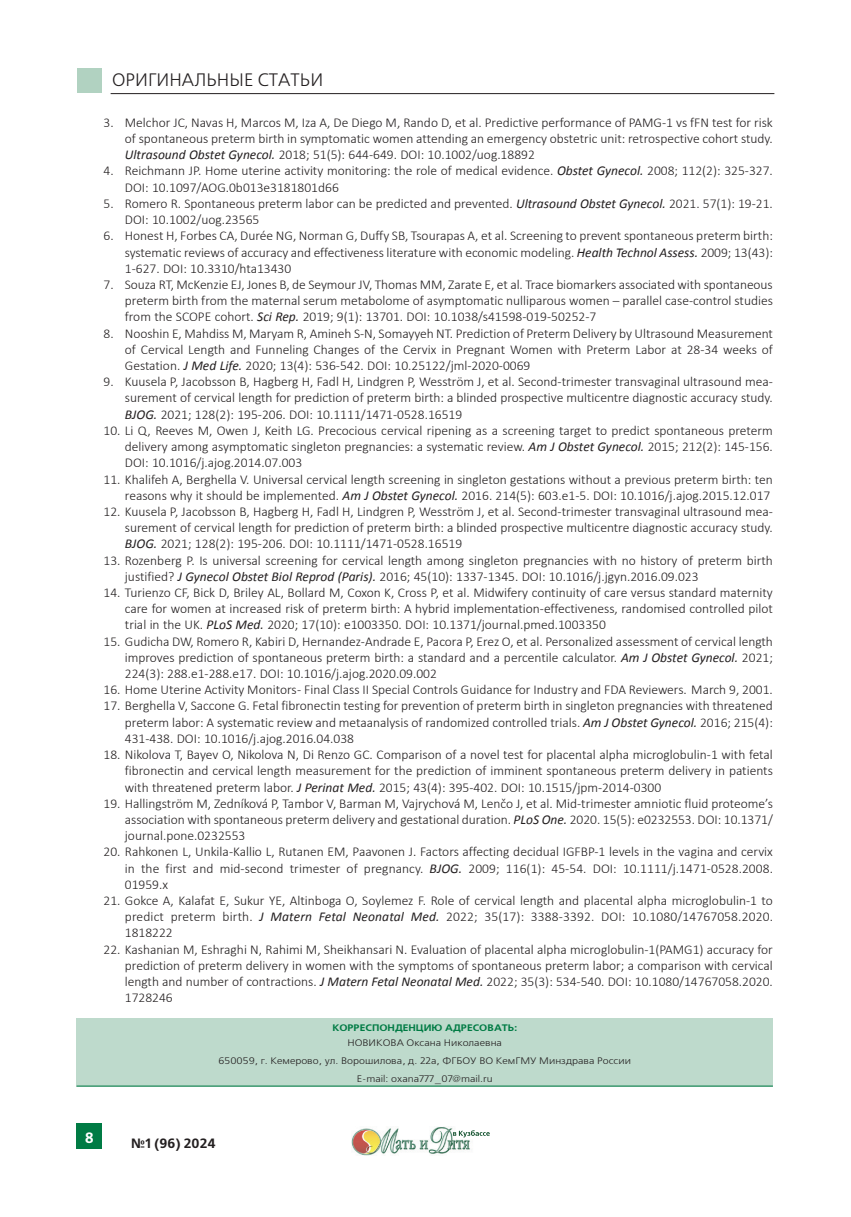
<style>
.page{position:relative;width:851px;height:1217px;background:#fff}
.page>*{position:absolute;margin:0;border:0;box-sizing:border-box;transform-origin:0 0}
.t1{font:18px "Free Set C";color:#231f20}
.t2{font:700 15px "Free Set C";color:#fff}
.t3{font:300 13.5px/16.2px "Calibri";color:#231f20;text-align:justify}
.t4{font:700 13.5px "Free Set C";color:#231f20}
.t5{font:9.45px/18px "Free Set C";color:#231f20;text-align:center;scale:1.11 1}
.t6{font:700 9.45px "Free Set C";color:#007b44;scale:1.11 1}
.s1{font-weight:400;font-style:italic}
</style>
<div class="page">
<div style="left:77px;top:1123px;width:25px;height:25px;background:#007b44"></div>
<div style="left:77px;top:69px;width:24px;height:24px;background:#b1d2c1"></div>
<hr style="left:111px;top:93px;width:663px;height:1px;background:#231f20">
<img style="left:351px;top:1127px;width:139px;height:28px">
<img style="left:453px;top:1129px;width:36px;height:8px">
<div style="left:77px;top:1017px;width:695px;height:68px;background:#bedacc"></div>
<hr style="left:77px;top:1085px;width:695px;height:1px;background:#007b44">
<h1 class="t1" style="left:112px;top:70px;width:212px">ОРИГИНАЛЬНЫЕ СТАТЬИ</h1>
<p class="t3" style="left:125px;top:114px;width:649px;text-indent:-21px">3. Melchor JC, Navas H, Marcos M, Iza A, De Diego M, Rando D, et al. Predictive performance of PAMG-1 vs fFN test for risk of spontaneous preterm birth in symptomatic women attending an emergency obstetric unit: retrospective cohort study.<br><span class="s1">Ultrasound Obstet Gynecol.</span> 2018; 51(5): 644-649. DOI: 10.1002/uog.18892</p>
<p class="t3" style="left:125px;top:163px;width:649px;text-indent:-21px">4. Reichmann JP. Home uterine activity monitoring: the role of medical evidence. <span class="s1">Obstet Gynecol.</span> 2008; 112(2): 325-327.<br>DOI: 10.1097/AOG.0b013e3181801d66</p>
<p class="t3" style="left:125px;top:195px;width:649px;text-indent:-21px">5. Romero R. Spontaneous preterm labor can be predicted and prevented. <span class="s1">Ultrasound Obstet Gynecol.</span> 2021. 57(1): 19-21.<br>DOI: 10.1002/uog.23565</p>
<p class="t3" style="left:125px;top:227px;width:649px;text-indent:-21px">6. Honest H, Forbes CA, Durée NG, Norman G, Duffy SB, Tsourapas A, et al. Screening to prevent spontaneous preterm birth: systematic reviews of accuracy and effectiveness literature with economic modeling. <span class="s1">Health Technol Assess.</span> 2009; 13(43):<br>1-627. DOI: 10.3310/hta13430</p>
<p class="t3" style="left:125px;top:276px;width:649px;text-indent:-21px">7. Souza RT, McKenzie EJ, Jones B, de Seymour JV, Thomas MM, Zarate E, et al. Trace biomarkers associated with spontaneous preterm birth from the maternal serum metabolome of asymptomatic nulliparous women – parallel case-control studies from the SCOPE cohort. <span class="s1">Sci Rep.</span> 2019; 9(1): 13701. DOI: 10.1038/s41598-019-50252-7</p>
<p class="t3" style="left:125px;top:325px;width:649px;text-indent:-21px">8. Nooshin E, Mahdiss M, Maryam R, Amineh S-N, Somayyeh NT. Prediction of Preterm Delivery by Ultrasound Measurement of Cervical Length and Funneling Changes of the Cervix in Pregnant Women with Preterm Labor at 28-34 weeks of Gestation. <span class="s1">J Med Life.</span> 2020; 13(4): 536-542. DOI: 10.25122/jml-2020-0069</p>
<p class="t3" style="left:125px;top:373px;width:649px;text-indent:-21px">9. Kuusela P, Jacobsson B, Hagberg H, Fadl H, Lindgren P, Wesström J, et al. Second-trimester transvaginal ultrasound mea&shy;surement of cervical length for prediction of preterm birth: a blinded prospective multicentre diagnostic accuracy study.<br><span class="s1">BJOG.</span> 2021; 128(2): 195-206. DOI: 10.1111/1471-0528.16519</p>
<p class="t3" style="left:125px;top:422px;width:649px;text-indent:-21px">10. Li Q, Reeves M, Owen J, Keith LG. Precocious cervical ripening as a screening target to predict spontaneous preterm delivery among asymptomatic singleton pregnancies: a systematic review. <span class="s1">Am J Obstet Gynecol.</span> 2015; 212(2): 145-156.<br>DOI: 10.1016/j.ajog.2014.07.003</p>
<p class="t3" style="left:104px;top:470px;width:670px;text-align:right">11. Khalifeh A, Berghella V. Universal cervical length screening in singleton gestations without a previous preterm birth: ten reasons why it should be implemented. <span class="s1">Am J Obstet Gynecol.</span> 2016. 214(5): 603.e1-5. DOI: 10.1016/j.ajog.2015.12.017</p>
<p class="t3" style="left:125px;top:503px;width:649px;text-indent:-21px">12. Kuusela P, Jacobsson B, Hagberg H, Fadl H, Lindgren P, Wesström J, et al. Second-trimester transvaginal ultrasound mea&shy;surement of cervical length for prediction of preterm birth: a blinded prospective multicentre diagnostic accuracy study.<br><span class="s1">BJOG.</span> 2021; 128(2): 195-206. DOI: 10.1111/1471-0528.16519</p>
<p class="t3" style="left:125px;top:551px;width:649px;text-indent:-21px">13. Rozenberg P. Is universal screening for cervical length among singleton pregnancies with no history of preterm birth justified? <span class="s1">J Gynecol Obstet Biol Reprod (Paris).</span> 2016; 45(10): 1337-1345. DOI: 10.1016/j.jgyn.2016.09.023</p>
<p class="t3" style="left:125px;top:584px;width:649px;text-indent:-21px">14. Turienzo CF, Bick D, Briley AL, Bollard M, Coxon K, Cross P, et al. Midwifery continuity of care versus standard maternity care for women at increased risk of preterm birth: A hybrid implementation-effectiveness, randomised controlled pilot trial in the UK. <span class="s1">PLoS Med.</span> 2020; 17(10): e1003350. DOI: 10.1371/journal.pmed.1003350</p>
<p class="t3" style="left:125px;top:632px;width:649px;text-indent:-21px">15. Gudicha DW, Romero R, Kabiri D, Hernandez-Andrade E, Pacora P, Erez O, et al. Personalized assessment of cervical length improves prediction of spontaneous preterm birth: a standard and a percentile calculator. <span class="s1">Am J Obstet Gynecol.</span> 2021; 224(3): 288.e1-288.e17. DOI: 10.1016/j.ajog.2020.09.002</p>
<p class="t3" style="left:104px;top:681px;width:670px">16. Home Uterine Activity Monitors - Final Class II Special Controls Guidance for Industry and FDA Reviewers. March 9, 2001.</p>
<p class="t3" style="left:125px;top:697px;width:649px;text-indent:-21px">17. Berghella V, Saccone G. Fetal fibronectin testing for prevention of preterm birth in singleton pregnancies with threatened preterm labor: A systematic review and metaanalysis of randomized controlled trials. <span class="s1">Am J Obstet Gynecol.</span> 2016; 215(4):<br>431-438. DOI: 10.1016/j.ajog.2016.04.038</p>
<p class="t3" style="left:125px;top:746px;width:649px;text-indent:-21px">18. Nikolova T, Bayev O, Nikolova N, Di Renzo GC. Comparison of a novel test for placental alpha microglobulin-1 with fetal fibronectin and cervical length measurement for the prediction of imminent spontaneous preterm delivery in patients with threatened preterm labor. <span class="s1">J Perinat Med.</span> 2015; 43(4): 395-402. DOI: 10.1515/jpm-2014-0300</p>
<p class="t3" style="left:125px;top:794px;width:649px;text-indent:-21px">19. Hallingström M, Zedníková P, Tambor V, Barman M, Vajrychová M, Lenčo J, et al. Mid-trimester amniotic fluid proteome’s association with spontaneous preterm delivery and gestational duration. <span class="s1">PLoS One.</span> 2020. 15(5): e0232553. DOI: 10.1371/ journal.pone.0232553</p>
<p class="t3" style="left:125px;top:843px;width:649px;text-indent:-21px">20. Rahkonen L, Unkila-Kallio L, Rutanen EM, Paavonen J. Factors affecting decidual IGFBP-1 levels in the vagina and cervix in the first and mid-second trimester of pregnancy. <span class="s1">BJOG.</span> 2009; 116(1): 45-54. DOI: 10.1111/j.1471-0528.2008.<br>01959.x</p>
<p class="t3" style="left:125px;top:892px;width:649px;text-indent:-21px">21. Gokce A, Kalafat E, Sukur YE, Altinboga O, Soylemez F. Role of cervical length and placental alpha microglobulin-1 to predict preterm birth. <span class="s1">J Matern Fetal Neonatal Med.</span> 2022; 35(17): 3388-3392. DOI: 10.1080/14767058.2020.<br>1818222</p>
<p class="t3" style="left:125px;top:940px;width:649px;text-indent:-21px">22. Kashanian M, Eshraghi N, Rahimi M, Sheikhansari N. Evaluation of placental alpha microglobulin-1(PAMG1) accuracy for prediction of preterm delivery in women with the symptoms of spontaneous preterm labor; a comparison with cervical length and number of contractions. <span class="s1">J Matern Fetal Neonatal Med.</span> 2022; 35(3): 534-540. DOI: 10.1080/14767058.2020.<br>1728246</p>
<p class="t6" style="left:332px;top:1021px;width:168px">КОРРЕСПОНДЕНЦИЮ АДРЕСОВАТЬ:</p>
<p class="t5" style="left:218px;top:1033px;width:373px">НОВИКОВА Оксана Николаевна<br>650059, г. Кемерово, ул. Ворошилова, д. 22а, ФГБОУ ВО КемГМУ Минздрава России<br>Е-mail: oxana777_07@mail.ru</p>
<p class="t2" style="left:85px;top:1128px;width:11px">8</p>
<p class="t4" style="left:131px;top:1135px;width:86px">№1 (96) 2024</p>
</div>
